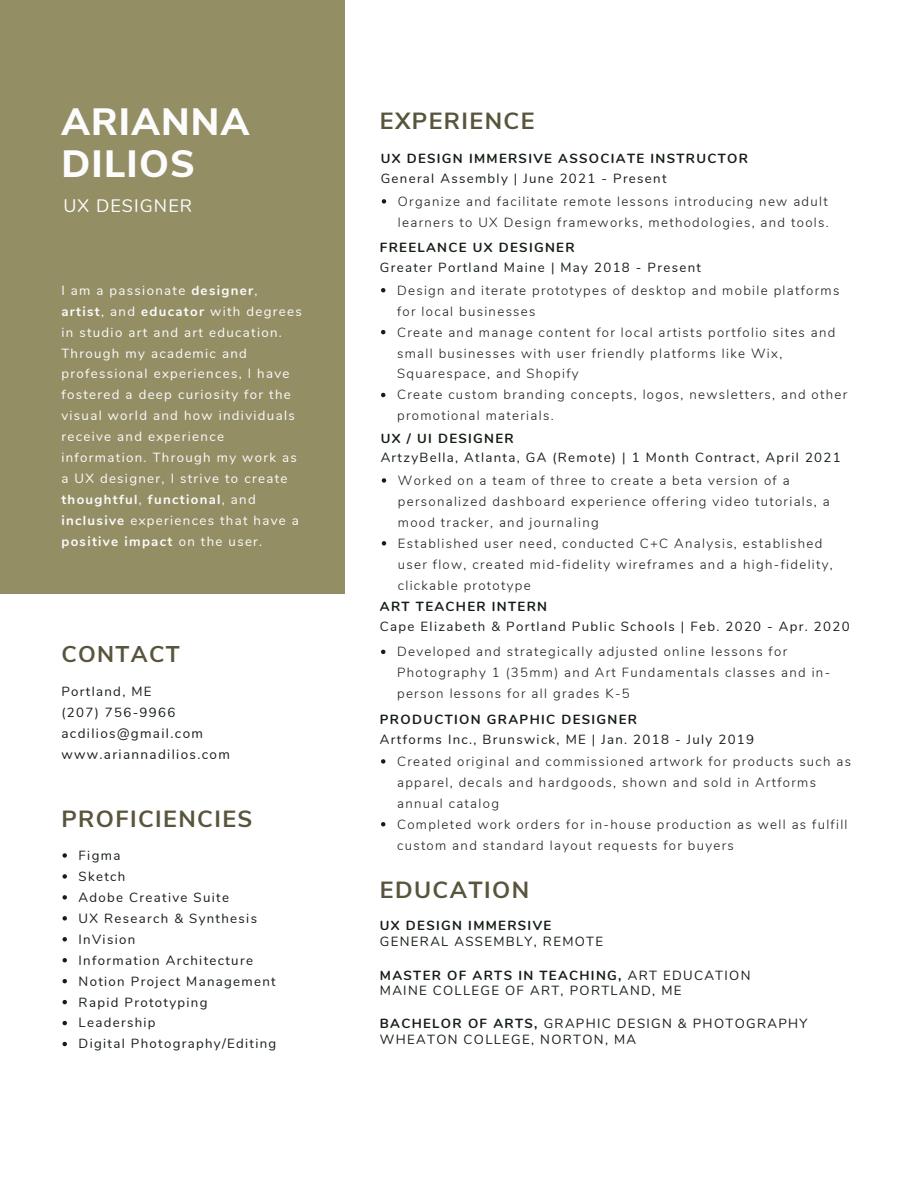
<style>
.page{position:relative;width:918px;height:1188px;background:#fff}
.page>*{position:absolute;margin:0;border:0;box-sizing:border-box;transform-origin:0 0}
.t1{font:800 37.95px/41.7px "Nunito Sans";letter-spacing:.03em;color:#fcfcfc}
.t2{font:700 23.4px "Nunito Sans";letter-spacing:.06em;color:#59553d}
.t3{font:700 22.8px "Nunito Sans";letter-spacing:.06em;color:#59553d}
.t4{font:18px "Nunito";letter-spacing:.06em;color:#fcfcfc}
.t5{font:13.5px "Nunito";letter-spacing:.1em;color:#151e15}
.t6{font:300 13.2px/21px "Nunito";letter-spacing:.1em;color:#151e15}
.t7{font:13.2px "Nunito";letter-spacing:.1em;color:#151e15}
.t8{font:13.2px/21px "Nunito";letter-spacing:.1em;color:#fcfcfc}
.t9{font:700 13.2px "Nunito";letter-spacing:.1em;color:#151e15}
.s1{font-weight:700}
.s2{font-weight:400}
</style>
<div class="page">
<div style="left:0;top:0;width:344px;height:594px;background:#948e65"></div>
<svg style="left:63px;top:853px;width:4px;height:5px"></svg>
<svg style="left:63px;top:874px;width:4px;height:5px"></svg>
<svg style="left:63px;top:895px;width:4px;height:5px"></svg>
<svg style="left:63px;top:916px;width:4px;height:5px"></svg>
<svg style="left:63px;top:937px;width:4px;height:4px"></svg>
<svg style="left:63px;top:958px;width:4px;height:4px"></svg>
<svg style="left:63px;top:979px;width:4px;height:4px"></svg>
<svg style="left:63px;top:1000px;width:4px;height:4px"></svg>
<svg style="left:63px;top:1021px;width:4px;height:4px"></svg>
<svg style="left:63px;top:1042px;width:4px;height:4px"></svg>
<svg style="left:381px;top:288px;width:4px;height:4px"></svg>
<svg style="left:381px;top:330px;width:4px;height:4px"></svg>
<svg style="left:381px;top:393px;width:4px;height:4px"></svg>
<svg style="left:382px;top:199px;width:4px;height:5px"></svg>
<svg style="left:382px;top:478px;width:4px;height:5px"></svg>
<svg style="left:382px;top:541px;width:4px;height:5px"></svg>
<svg style="left:381px;top:759px;width:4px;height:5px"></svg>
<svg style="left:381px;top:822px;width:4px;height:4px"></svg>
<svg style="left:381px;top:650px;width:4px;height:4px"></svg>
<p class="t1" style="left:61px;top:102px;width:189px">ARIANNA<br>DILIOS</p>
<p class="t4" style="left:64px;top:193px;width:130px">UX DESIGNER</p>
<p class="t8" style="left:61px;top:280px;width:242px">I am a passionate <span class="s1">designer</span>, <span class="s1">artist</span>, and <span class="s1">educator</span> with degrees in studio art and art education.<br>Through my academic and professional experiences, I have fostered a deep curiosity for the visual world and how individuals receive and experience information. Through my work as a UX designer, I strive to create <span class="s1">thoughtful</span>, <span class="s1">functional</span>, and <span class="s1">inclusive</span> experiences that have a <span class="s1">positive impact</span> on the user.</p>
<p class="t3" style="left:61px;top:639px;width:120px">CONTACT</p>
<p class="t2" style="left:380px;top:106px;width:156px">EXPERIENCE</p>
<p class="t9" style="left:381px;top:150px;width:369px">UX DESIGN IMMERSIVE ASSOCIATE INSTRUCTOR</p>
<p class="t7" style="left:381px;top:170px;width:287px">General Assembly | June 2021 - Present</p>
<p class="t6" style="left:398px;top:191px;width:432px">Organize and facilitate remote lessons introducing new adult learners to UX Design frameworks, methodologies, and tools.</p>
<p class="t9" style="left:380px;top:239px;width:196px">FREELANCE UX DESIGNER</p>
<p class="t7" style="left:380px;top:259px;width:323px">Greater Portland Maine | May 2018 - Present</p>
<p class="t6" style="left:397px;top:280px;width:444px">Design and iterate prototypes of desktop and mobile platforms for local businesses</p>
<p class="t6" style="left:397px;top:322px;width:440px">Create and manage content for local artists portfolio sites and small businesses with user friendly platforms like Wix,<br>Squarespace, and Shopify</p>
<p class="t6" style="left:397px;top:385px;width:452px">Create custom branding concepts, logos, newsletters, and other promotional materials.</p>
<p class="t9" style="left:381px;top:429px;width:135px">UX / UI DESIGNER</p>
<p class="t7" style="left:381px;top:449px;width:462px">ArtzyBella, Atlanta, GA (Remote) | 1 Month Contract, April 2021</p>
<p class="t6" style="left:398px;top:470px;width:433px">Worked on a team of three to create a beta version of a personalized dashboard experience offering video tutorials, a mood tracker, and journaling</p>
<p class="t6" style="left:398px;top:533px;width:437px">Established user need, conducted C+C Analysis, established user flow, created mid-fidelity wireframes and a high-fidelity, clickable prototype</p>
<p class="t9" style="left:380px;top:598px;width:169px">ART TEACHER INTERN</p>
<p class="t7" style="left:380px;top:618px;width:471px">Cape Elizabeth &amp; Portland Public Schools | Feb. 2020 - Apr. 2020</p>
<p class="t6" style="left:397px;top:641px;width:435px">Developed and strategically adjusted online lessons for<br>Photography 1 (35mm) and Art Fundamentals classes and in-</p>
<p class="t7" style="left:61px;top:683px;width:92px">Portland, ME</p>
<p class="t6" style="left:397px;top:683px;width:234px">person lessons for all grades K-5</p>
<p class="t7" style="left:61px;top:704px;width:115px">(207) 756-9966</p>
<p class="t5" style="left:61px;top:724px;width:143px">acdilios@gmail.com</p>
<p class="t5" style="left:61px;top:745px;width:170px">www.ariannadilios.com</p>
<p class="t9" style="left:380px;top:711px;width:259px">PRODUCTION GRAPHIC DESIGNER</p>
<p class="t7" style="left:380px;top:730px;width:376px">Artforms Inc., Brunswick, ME | Jan. 2018 - July 2019</p>
<p class="t6" style="left:397px;top:751px;width:456px">Created original and commissioned artwork for products such as apparel, decals and hardgoods, shown and sold in Artforms annual catalog</p>
<p class="t6" style="left:397px;top:814px;width:452px">Completed work orders for in-house production as well as fulfill custom and standard layout requests for buyers</p>
<p class="t2" style="left:61px;top:804px;width:193px">PROFICIENCIES</p>
<p class="t7" style="left:79px;top:847px;width:43px">Figma</p>
<p class="t7" style="left:79px;top:868px;width:48px">Sketch</p>
<p class="t7" style="left:79px;top:888px;width:152px">Adobe Creative Suite</p>
<p class="t7" style="left:79px;top:909px;width:180px">UX Research &amp; Synthesis</p>
<p class="t7" style="left:79px;top:930px;width:58px">InVision</p>
<p class="t7" style="left:79px;top:951px;width:176px">Information Architecture</p>
<p class="t7" style="left:79px;top:972px;width:199px">Notion Project Management</p>
<p class="t7" style="left:79px;top:993px;width:130px">Rapid Prototyping</p>
<p class="t7" style="left:79px;top:1014px;width:79px">Leadership</p>
<p class="t7" style="left:79px;top:1035px;width:199px">Digital Photography/Editing</p>
<p class="t2" style="left:380px;top:874px;width:151px">EDUCATION</p>
<p class="t9" style="left:380px;top:917px;width:173px">UX DESIGN IMMERSIVE</p>
<p class="t7" style="left:380px;top:933px;width:225px">GENERAL ASSEMBLY, REMOTE</p>
<p class="t9" style="left:380px;top:966px;width:372px">MASTER OF ARTS IN TEACHING, <span class="s2">ART EDUCATION</span></p>
<p class="t7" style="left:380px;top:982px;width:303px">MAINE COLLEGE OF ART, PORTLAND, ME</p>
<p class="t7" style="left:380px;top:1015px;width:429px"><span class="s1">BACHELOR OF ARTS,</span> GRAPHIC DESIGN &amp; PHOTOGRAPHY</p>
<p class="t7" style="left:380px;top:1031px;width:258px">WHEATON COLLEGE, NORTON, MA</p>
</div>
